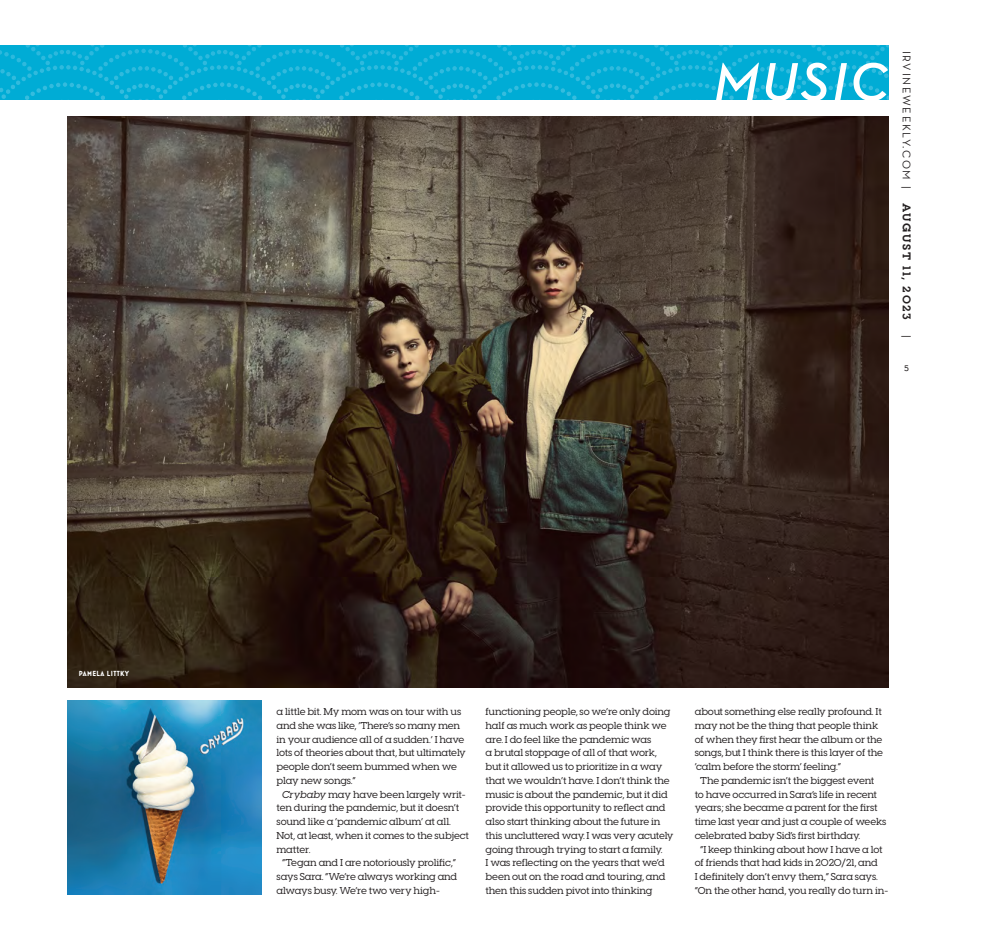
<style>
.page{position:relative;width:990px;height:945px;background:#fff}
.page>*{position:absolute;margin:0;border:0;box-sizing:border-box;transform-origin:0 0}
.t1{font:italic 600 55px "Neutraface Text TT";letter-spacing:.05em;color:#fff}
.t2{font:11.25px "Neutraface Text TT";letter-spacing:.15em;color:#231f20}
.t3{font:700 11.25px "Visby Slab CF";letter-spacing:.15em;color:#231f20}
.body1{font:500 10px/13.8px "Visby Slab CF";letter-spacing:-.02em;color:#231f20}
.art_credit{font:700 7.5px "Mostra Nuova";letter-spacing:.05em;color:#fff}
.s1{font-style:italic}
</style>
<div class="page">
<svg style="left:0;top:45px;width:889px;height:55px;background:#06add6"></svg>
<img style="left:68px;top:116px;width:821px;height:571px">
<img style="left:68px;top:701px;width:194px;height:194px">
<p class="art_credit" style="left:79px;top:669px;width:52px">PAMELA LITTKY</p>
<p class="t1" style="left:714px;top:47px;width:177px">MUSIC</p>
<p class="t2" style="left:914px;top:51px;width:139px;rotate:90deg">IRVINEWEEKLY.COM |</p>
<p class="t3" style="left:914px;top:203px;width:119px;rotate:90deg">AUGUST 11, 2023</p>
<p class="t2" style="left:914px;top:335px;width:4px;rotate:90deg">|</p>
<p class="t2" style="left:904px;top:360px;width:6px">5</p>
<p class="body1" style="left:277px;top:705px;width:191px">a little bit. My mom was on tour with us and she was like, ‘There’s so many men in your audience all of a sudden.’ I have lots of theories about that, but ultimately people don’t seem bummed when we play new songs.”</p>
<p class="body1" style="left:277px;top:787px;width:194px;text-indent:6px"><span class="s1">Crybaby</span> may have been largely writ&shy;ten during the pandemic, but it doesn’t sound like a ‘pandemic album’ at all.<br>Not, at least, when it comes to the subject matter.</p>
<p class="body1" style="left:277px;top:856px;width:182px;text-indent:6px">“Tegan and I are notoriously prolific,” says Sara. “We’re always working and always busy. We’re two very high-</p>
<p class="body1" style="left:486px;top:705px;width:189px">functioning people, so we’re only doing half as much work as people think we are. I do feel like the pandemic was<br>a brutal stoppage of all of that work, but it allowed us to prioritize in a way that we wouldn’t have. I don’t think the music is about the pandemic, but it did provide this opportunity to reflect and also start thinking about the future in this uncluttered way. I was very acutely going through trying to start a family.<br>I was reflecting on the years that we’d been out on the road and touring, and then this sudden pivot into thinking</p>
<p class="body1" style="left:695px;top:705px;width:190px">about something else really profound. It may not be the thing that people think of when they first hear the album or the songs, but I think there is this layer of the ‘calm before the storm’ feeling.”</p>
<p class="body1" style="left:695px;top:773px;width:193px;text-indent:6px">The pandemic isn’t the biggest event<br>to have occurred in Sara’s life in recent years; she became a parent for the first time last year and just a couple of weeks celebrated baby Sid’s first birthday.</p>
<p class="body1" style="left:695px;top:842px;width:195px;text-indent:6px">“I keep thinking about how I have a lot of friends that had kids in 2020/21, and<br>I definitely don’t envy them,” Sara says. “On the other hand, you really do turn in-</p>
</div>
